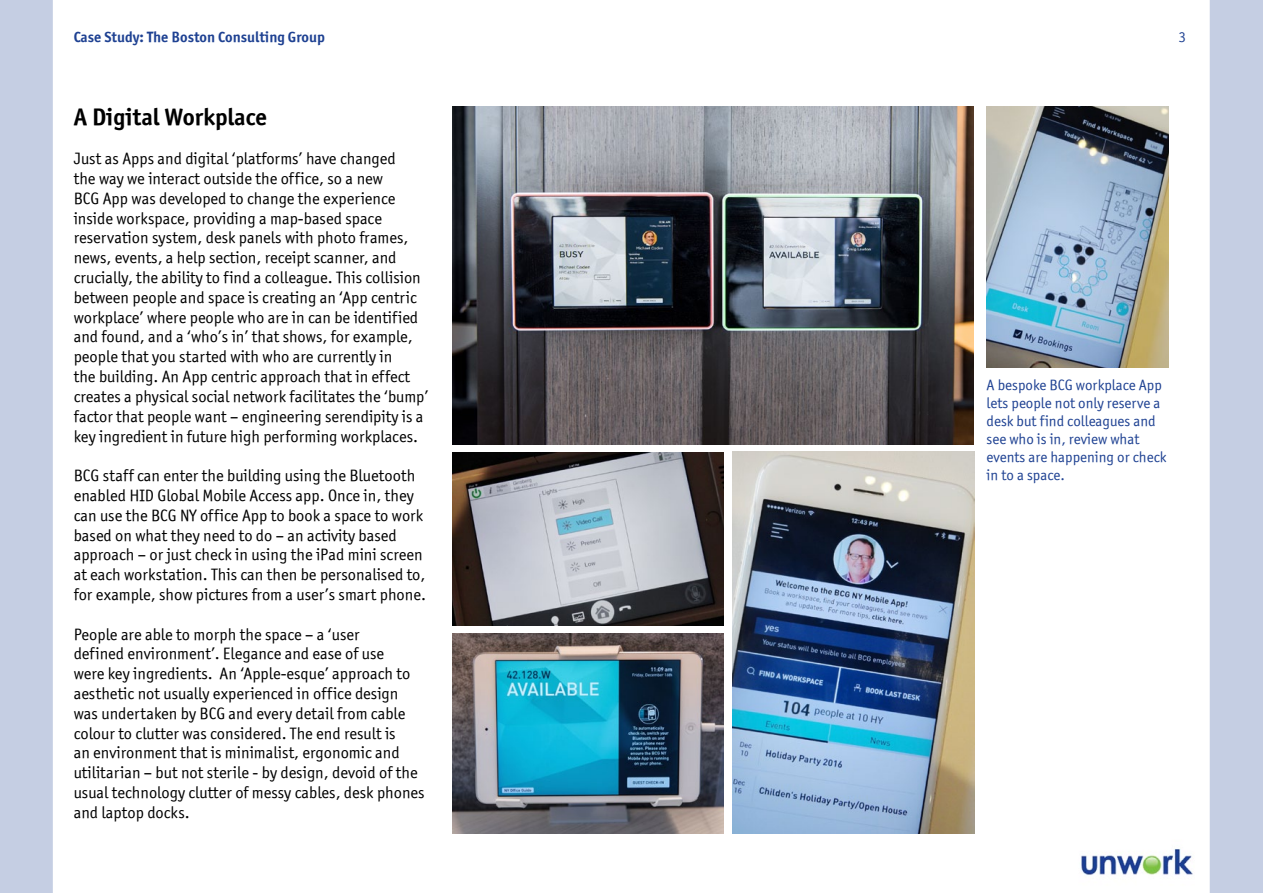
<style>
.page{position:relative;width:1263px;height:893px;background:#c5cee3}
.page>*{position:absolute;margin:0;border:0;box-sizing:border-box;transform-origin:0 0}
.t1{font:24px "Officina Sans ITCTT Bold";color:#000}
.t2{font:16.5px/19.8px "Officina Sans ITCTT Book";color:#000}
.t3{font:15px/18px "Officina Sans ITCTT Book";color:#1e4192}
.t4{font:15px "Officina Sans ITCTT Bold";color:#1e4192}
</style>
<div class="page">
<div style="left:53px;top:0;width:1157px;height:893px;background:#fff"></div>
<img style="left:1067px;top:839px;width:139px;height:47px">
<img style="left:453px;top:634px;width:270px;height:199px">
<img style="left:986px;top:106px;width:183px;height:261px">
<img style="left:453px;top:106px;width:521px;height:338px">
<img style="left:733px;top:452px;width:241px;height:381px">
<img style="left:453px;top:453px;width:271px;height:173px">
<p class="t4" style="left:74px;top:27px;width:253px">Case Study: The Boston Consulting Group</p>
<p class="t3" style="left:1178px;top:27px;width:9px">3</p>
<h1 class="t1" style="left:74px;top:102px;width:195px">A Digital Workplace</h1>
<p class="t2" style="left:74px;top:149px;width:356px">Just as Apps and digital ‘platforms’ have changed<br>the way we interact outside the office, so a new<br>BCG App was developed to change the experience inside workspace, providing a map-based space reservation system, desk panels with photo frames, news, events, a help section, receipt scanner, and crucially, the ability to find a colleague. This collision between people and space is creating an ‘App centric workplace’ where people who are in can be identified and found, and a ‘who’s in’ that shows, for example, people that you started with who are currently in<br>the building. An App centric approach that in effect creates a physical social network facilitates the ‘bump’ factor that people want – engineering serendipity is a key ingredient in future high performing workplaces.</p>
<p class="t2" style="left:74px;top:465px;width:354px">BCG staff can enter the building using the Bluetooth enabled HID Global Mobile Access app. Once in, they can use the BCG NY office App to book a space to work based on what they need to do – an activity based approach – or just check in using the iPad mini screen at each workstation. This can then be personalised to, for example, show pictures from a user’s smart phone.</p>
<p class="t2" style="left:74px;top:624px;width:352px">People are able to morph the space – a ‘user<br>defined environment’. Elegance and ease of use<br>were key ingredients. An ‘Apple-esque’ approach to aesthetic not usually experienced in office design was undertaken by BCG and every detail from cable colour to clutter was considered. The end result is<br>an environment that is minimalist, ergonomic and utilitarian – but not sterile - by design, devoid of the usual technology clutter of messy cables, desk phones and laptop docks.</p>
<p class="t3" style="left:986px;top:376px;width:181px">A bespoke BCG workplace App lets people not only reserve a desk but find colleagues and see who is in, review what events are happening or check in to a space.</p>
</div>
